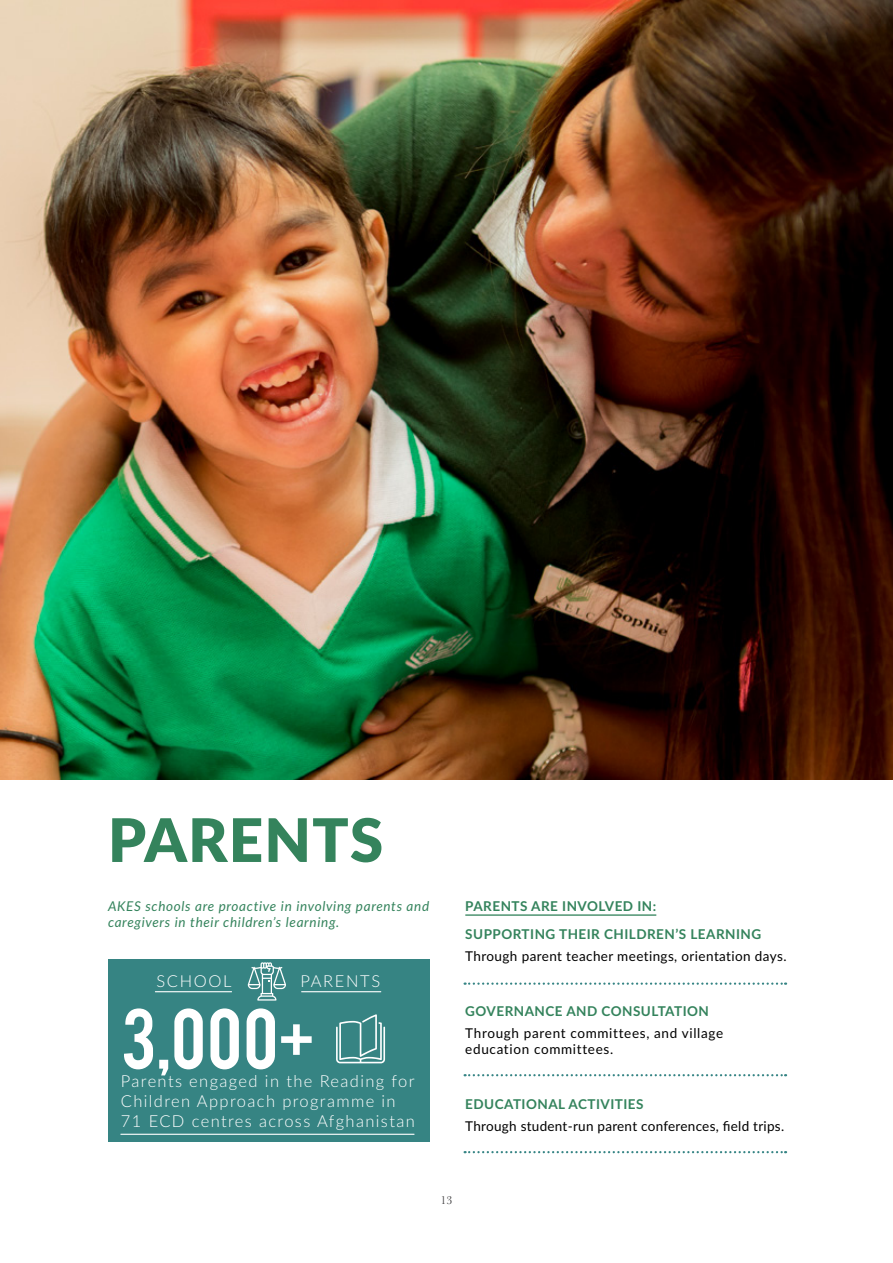
<style>
.page{position:relative;width:893px;height:1263px;background:#fff}
.page>*{position:absolute;margin:0;border:0;box-sizing:border-box;transform-origin:0 0}
.t1{font:66.75px "Bebas";color:#fff}
.t2{font:900 60px "Lato";letter-spacing:.02em;color:#34835c}
.t3{font:300 16.5px/19.8px "Lato";letter-spacing:.085em;color:#fff}
.t4{font:700 13.5px/28.5px "Lato";letter-spacing:.035em;color:#34835c}
.t5{font:13.5px "Lato";letter-spacing:.03em;color:#000}
.t6{font:italic 13.5px/16.2px "Lato";letter-spacing:.05em;color:#34835c}
.t7{font:13.5px/16.2px "Lato";letter-spacing:.05em;color:#000}
.t8{font:12px "Baskerville";color:#414042}
</style>
<div class="page">
<img style="left:0;top:0;width:893px;height:780px">
<hr style="left:465px;top:914px;width:191px;height:2px;background:#34835c">
<svg style="left:465px;top:982px;width:321px;height:3px"></svg>
<svg style="left:465px;top:1074px;width:321px;height:2px"></svg>
<svg style="left:465px;top:1151px;width:321px;height:2px"></svg>
<div style="left:108px;top:959px;width:321px;height:182px;background:#368483"></div>
<svg style="left:248px;top:962px;width:38px;height:38px"></svg>
<svg style="left:301px;top:991px;width:80px;height:1px"></svg>
<svg style="left:155px;top:991px;width:77px;height:1px"></svg>
<svg style="left:336px;top:1014px;width:49px;height:49px"></svg>
<svg style="left:120px;top:1134px;width:295px;height:1px"></svg>
<h2 class="t2" style="left:108px;top:795px;width:277px">PARENTS</h2>
<p class="t6" style="left:108px;top:897px;width:323px">AKES schools are proactive in involving parents and caregivers in their children’s learning.</p>
<p class="t4" style="left:465px;top:891px;width:297px">PARENTS ARE INVOLVED IN:<br>SUPPORTING THEIR CHILDREN’S LEARNING</p>
<p class="t5" style="left:465px;top:947px;width:323px">Through parent teacher meetings, orientation days.</p>
<p class="t3" style="left:156px;top:971px;width:77px">SCHOOL</p>
<p class="t3" style="left:300px;top:971px;width:81px">PARENTS</p>
<h1 class="t1" style="left:121px;top:990px;width:195px">3,000+</h1>
<p class="t3" style="left:121px;top:1070px;width:295px">Parents engaged in the Reading for<br>Children Approach programme in<br>71 ECD centres across Afghanistan</p>
<p class="t4" style="left:465px;top:996px;width:245px">GOVERNANCE AND CONSULTATION</p>
<p class="t7" style="left:465px;top:1024px;width:259px">Through parent committees, and village education committees.</p>
<p class="t4" style="left:465px;top:1089px;width:180px">EDUCATIONAL ACTIVITIES</p>
<p class="t5" style="left:465px;top:1116px;width:320px">Through student-run parent conferences, field trips.</p>
<p class="t8" style="left:440px;top:1192px;width:13px">13</p>
</div>
